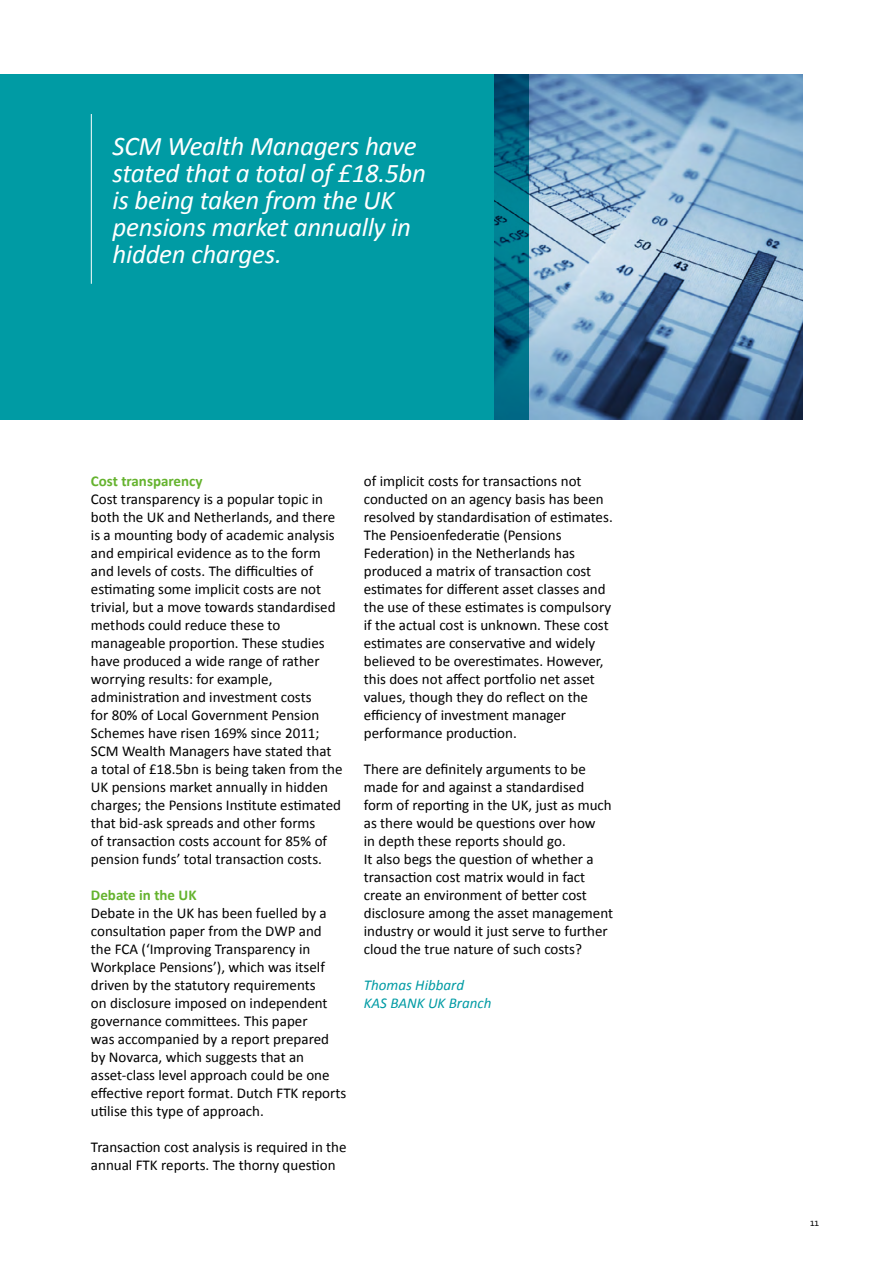
<style>
.page{position:relative;width:893px;height:1263px;background:#fff}
.page>*{position:absolute;margin:0;border:0;box-sizing:border-box;transform-origin:0 0}
.t1{font:italic 27px/27px "Calibri";letter-spacing:-.01em;color:#fff}
.t2{font:15px/18px "Calibri";color:#000}
.t3{font:700 15px "Calibri";color:#65b32e}
.t4{font:italic 15px/18px "Calibri";color:#009ba4}
.t5{font:300 9.75px "Signa OT";color:#000}
</style>
<div class="page">
<div style="left:0;top:74px;width:528px;height:346px;background:#009ba4"></div>
<img style="left:494px;top:74px;width:308px;height:346px">
<hr style="left:91px;top:114px;width:1px;height:170px;background:#fff">
<h1 class="t1" style="left:113px;top:131px;width:315px">SCM Wealth Managers have stated that a total of £18.5bn is being taken from the UK pensions market annually in hidden charges.</h1>
<p class="t3" style="left:91px;top:472px;width:113px">Cost transparency</p>
<p class="t2" style="left:91px;top:489px;width:253px">Cost transparency is a popular topic in both the UK and Netherlands, and there is a mounting body of academic analysis and empirical evidence as to the form and levels of costs. The difficulties of estimating some implicit costs are not trivial, but a move towards standardised methods could reduce these to manageable proportion. These studies have produced a wide range of rather worrying results: for example, administration and investment costs<br>for 80% of Local Government Pension Schemes have risen 169% since 2011; SCM Wealth Managers have stated that<br>a total of £18.5bn is being taken from the UK pensions market annually in hidden charges; the Pensions Institute estimated that bid-ask spreads and other forms<br>of transaction costs account for 85% of pension funds’ total transaction costs.</p>
<p class="t3" style="left:91px;top:886px;width:107px">Debate in the UK</p>
<p class="t2" style="left:91px;top:903px;width:257px">Debate in the UK has been fuelled by a consultation paper from the DWP and<br>the FCA (‘Improving Transparency in Workplace Pensions’), which was itself driven by the statutory requirements<br>on disclosure imposed on independent governance committees. This paper<br>was accompanied by a report prepared by Novarca, which suggests that an asset-class level approach could be one effective report format. Dutch FTK reports utilise this type of approach.</p>
<p class="t2" style="left:91px;top:1137px;width:257px">Transaction cost analysis is required in the annual FTK reports. The thorny question</p>
<p class="t2" style="left:364px;top:471px;width:250px">of implicit costs for transactions not conducted on an agency basis has been resolved by standardisation of estimates.<br>The Pensioenfederatie (Pensions Federation) in the Netherlands has produced a matrix of transaction cost estimates for different asset classes and the use of these estimates is compulsory if the actual cost is unknown. These cost estimates are conservative and widely believed to be overestimates. However, this does not affect portfolio net asset values, though they do reflect on the efficiency of investment manager performance production.</p>
<p class="t2" style="left:364px;top:759px;width:251px">There are definitely arguments to be made for and against a standardised form of reporting in the UK, just as much as there would be questions over how<br>in depth these reports should go.<br>It also begs the question of whether a transaction cost matrix would in fact create an environment of better cost disclosure among the asset management industry or would it just serve to further cloud the true nature of such costs?</p>
<p class="t4" style="left:364px;top:975px;width:129px">Thomas Hibbard<br>KAS BANK UK Branch</p>
<p class="t5" style="left:810px;top:1216px;width:10px">11</p>
</div>
